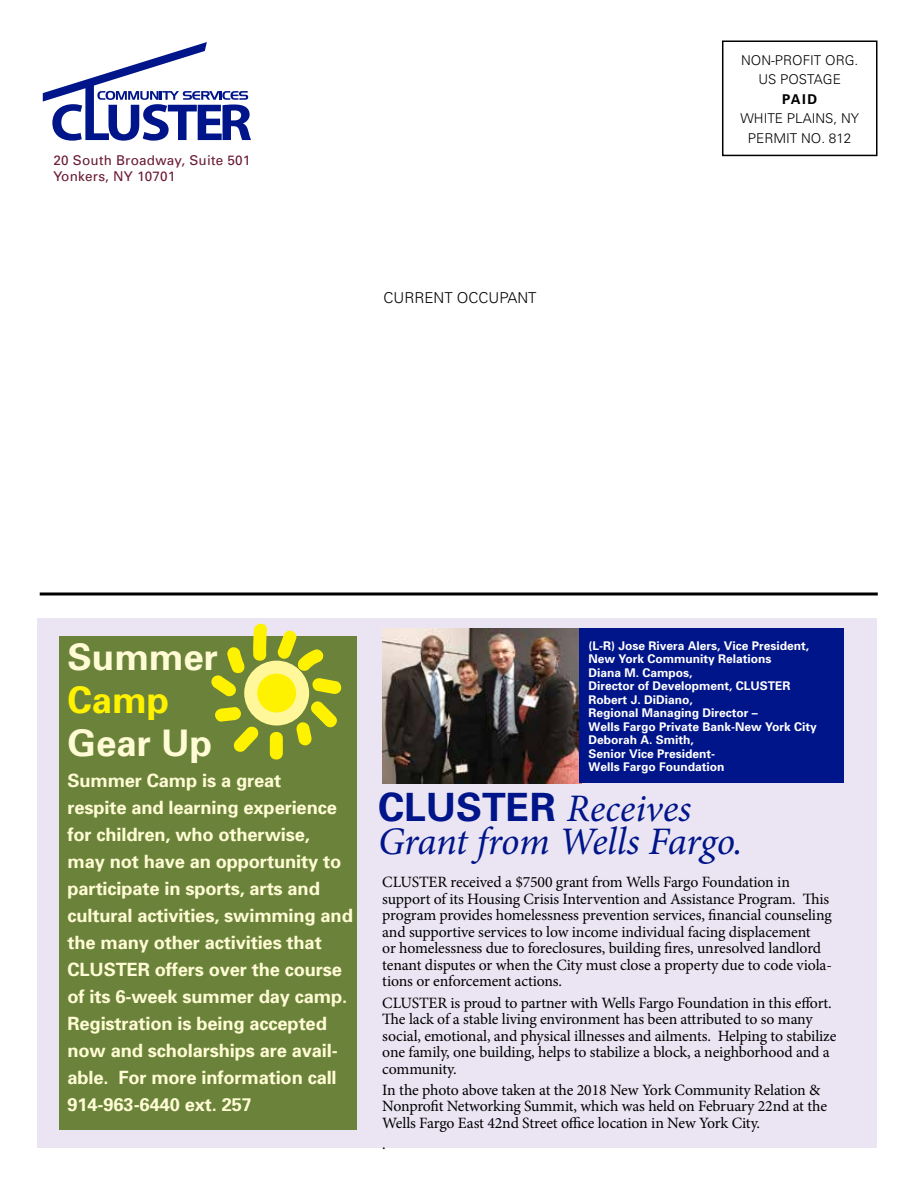
<style>
.page{position:relative;width:918px;height:1188px;background:#fff}
.page>*{position:absolute;margin:0;border:0;box-sizing:border-box;transform-origin:0 0}
.t1{font:italic 39px/33px "Minion Pro";letter-spacing:-.01em;color:#001589}
.t2{font:700 36.6px "Univers";color:#fffcd5}
.t3{font:700 36.6px "Univers";color:#fff200}
.t4{font:700 18.3px/27px "Univers";letter-spacing:-.01em;color:#fffcd5}
.t5{font:15.75px/16.5px "Minion Pro";letter-spacing:-.01em;color:#000}
.t6{font:300 15px "Univers";color:#000}
.t7{font:300 13.5px/19.5px "Univers";color:#000;text-align:center}
.t8{font:13.5px/16.2px "Univers";letter-spacing:.015em;color:#6a1b32}
.t9{font:700 13.5px "Univers";color:#000}
.t10{font:700 12px/13.5px "Univers";color:#fff}
.s1{font-family:"Univers";font-weight:700;font-style:normal}
</style>
<div class="page">
<div style="left:38px;top:618px;width:839px;height:530px;background:#eae4f3"></div>
<img style="left:382px;top:629px;width:197px;height:154px">
<div style="left:579px;top:629px;width:264px;height:154px;background:#001589"></div>
<svg style="left:43px;top:42px;width:208px;height:99px"></svg>
<div style="left:722px;top:40px;width:156px;height:116px;border:2px solid #000"></div>
<svg style="left:40px;top:592px;width:838px;height:4px;background:#3f3f3f"></svg>
<div style="left:59px;top:636px;width:297px;height:494px;background:#6a823a"></div>
<svg style="left:251px;top:667px;width:52px;height:52px"></svg>
<div style="left:244px;top:661px;width:65px;height:65px;border:13px solid #fff799;border-radius:50%"></div>
<svg style="left:277px;top:630px;width:47px;height:42px"></svg>
<svg style="left:296px;top:678px;width:46px;height:68px"></svg>
<svg style="left:270px;top:732px;width:13px;height:28px"></svg>
<svg style="left:215px;top:707px;width:44px;height:45px"></svg>
<svg style="left:211px;top:647px;width:34px;height:50px"></svg>
<svg style="left:253px;top:623px;width:15px;height:40px"></svg>
<p class="t8" style="left:54px;top:152px;width:198px">20 South Broadway, Suite 501<br>Yonkers, NY 10701</p>
<p class="t6" style="left:384px;top:289px;width:155px">CURRENT OCCUPANT</p>
<p class="t7" style="left:741px;top:50px;width:119px">NON-PROFIT ORG.<br>US POSTAGE</p>
<p class="t9" style="left:782px;top:91px;width:36px">PAID</p>
<p class="t7" style="left:740px;top:109px;width:120px">WHITE PLAINS, NY<br>PERMIT NO. 812</p>
<h2 class="t2" style="left:68px;top:634px;width:152px">Summer</h2>
<h2 class="t3" style="left:68px;top:678px;width:103px">Camp</h2>
<h2 class="t2" style="left:68px;top:721px;width:146px">Gear Up</h2>
<p class="t4" style="left:68px;top:767px;width:287px">Summer Camp is a great<br>respite and learning experience for children, who otherwise,<br>may not have an opportunity to participate in sports, arts and cultural activities, swimming and the many other activities that<br>CLUSTER offers over the course of its 6-week summer day camp.<br>Registration is being accepted now and scholarships are avail&shy;able. For more information call<br>914-963-6440 ext. 257</p>
<p class="t10" style="left:589px;top:639px;width:230px">(L-R) Jose Rivera Alers, Vice President,<br>New York Community Relations<br>Diana M. Campos,<br>Director of Development, CLUSTER<br>Robert J. DiDiano,<br>Regional Managing Director –<br>Wells Fargo Private Bank-New York City<br>Deborah A. Smith,<br>Senior Vice President-<br>Wells Fargo Foundation</p>
<h1 class="t1" style="left:378px;top:792px;width:366px"><span class="s1">CLUSTER</span> Receives<br>Grant from Wells Fargo.</h1>
<p class="t5" style="left:382px;top:874px;width:451px">CLUSTER received a $7500 grant from Wells Fargo Foundation in support of its Housing Crisis Intervention and Assistance Program. This program provides homelessness prevention services, financial counseling and supportive services to low income individual facing displacement<br>or homelessness due to foreclosures, building fires, unresolved landlord tenant disputes or when the City must close a property due to code viola&shy;tions or enforcement actions.</p>
<p class="t5" style="left:382px;top:994px;width:456px">CLUSTER is proud to partner with Wells Fargo Foundation in this effort.<br>The lack of a stable living environment has been attributed to so many social, emotional, and physical illnesses and ailments. Helping to stabilize one family, one building, helps to stabilize a block, a neighborhood and a community.</p>
<p class="t5" style="left:382px;top:1082px;width:446px">In the photo above taken at the 2018 New York Community Relation &amp;<br>Nonprofit Networking Summit, which was held on February 22nd at the<br>Wells Fargo East 42nd Street office location in New York City.</p>
<p class="t5" style="left:382px;top:1136px;width:5px">.</p>
</div>
